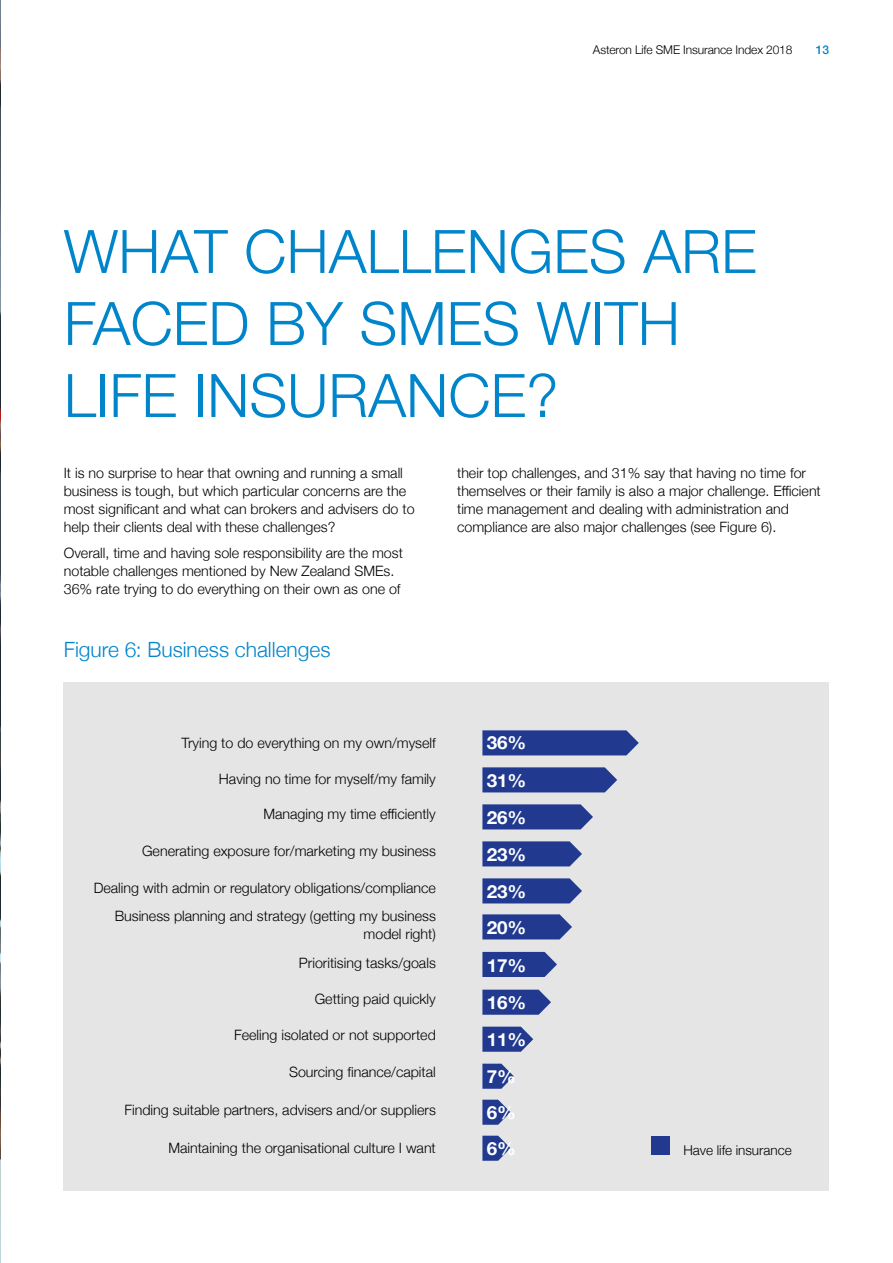
<style>
.page{position:relative;width:893px;height:1263px;background:#fff}
.page>*{position:absolute;margin:0;border:0;box-sizing:border-box;transform-origin:0 0}
.t1{font:300 60px/72px "Helvetica Neue";color:#0085cb}
.t2{font:300 21px "Helvetica Neue";color:#0085cb}
.t3{font:700 18px/36.9px "Helvetica Neue";color:#fff;text-align:justify;scale:1.05 1}
.t4{font:300 14.25px/18px "Helvetica Neue";color:#000}
.t5{font:300 13.5px "Helvetica Neue";color:#000}
.t6{font:300 12px "Helvetica Neue";letter-spacing:-.01em;color:#000}
.t7{font:500 12px "Helvetica Neue";color:#0085cb}
</style>
<div class="page">
<img style="left:0;top:0;width:1px;height:1263px">
<div style="left:64px;top:682px;width:765px;height:509px;background:#e5e5e6"></div>
<svg style="left:482px;top:1027px;width:51px;height:25px"></svg>
<svg style="left:482px;top:952px;width:75px;height:25px;background:#324996"></svg>
<svg style="left:482px;top:990px;width:69px;height:25px;background:#354b97"></svg>
<svg style="left:482px;top:1100px;width:28px;height:25px"></svg>
<svg style="left:482px;top:1064px;width:32px;height:25px"></svg>
<svg style="left:482px;top:1136px;width:28px;height:25px"></svg>
<svg style="left:482px;top:767px;width:135px;height:25px;background:#2c4494"></svg>
<svg style="left:482px;top:804px;width:111px;height:25px;background:#2f4695"></svg>
<svg style="left:482px;top:914px;width:90px;height:25px;background:#314896"></svg>
<svg style="left:482px;top:730px;width:157px;height:25px;background:#2c4393"></svg>
<svg style="left:482px;top:878px;width:100px;height:25px;background:#304795"></svg>
<svg style="left:482px;top:841px;width:100px;height:25px;background:#304795"></svg>
<div style="left:651px;top:1136px;width:19px;height:19px;background:#213a8f"></div>
<p class="t6" style="left:593px;top:40px;width:201px">Asteron Life SME Insurance Index 2018</p>
<p class="t7" style="left:816px;top:40px;width:15px">13</p>
<h1 class="t1" style="left:64px;top:211px;width:694px">WHAT CHALLENGES ARE<br>FACED BY SMES WITH<br>LIFE INSURANCE?</h1>
<p class="t4" style="left:64px;top:463px;width:352px">It is no surprise to hear that owning and running a small business is tough, but which particular concerns are the most significant and what can brokers and advisers do to help their clients deal with these challenges?</p>
<p class="t4" style="left:64px;top:543px;width:341px">Overall, time and having sole responsibility are the most notable challenges mentioned by New Zealand SMEs.<br>36% rate trying to do everything on their own as one of</p>
<h2 class="t2" style="left:64px;top:633px;width:268px">Figure 6: Business challenges</h2>
<p class="t4" style="left:457px;top:463px;width:365px">their top challenges, and 31% say that having no time for themselves or their family is also a major challenge. Efficient time management and dealing with administration and compliance are also major challenges (see Figure 6).</p>
<p class="t4" style="left:181px;top:732px;width:256px">Trying to do everything on my own/myself</p>
<p class="t4" style="left:219px;top:768px;width:218px">Having no time for myself/my family</p>
<p class="t4" style="left:263px;top:804px;width:174px">Managing my time efficiently</p>
<p class="t4" style="left:142px;top:840px;width:295px">Generating exposure for/marketing my business</p>
<p class="t4" style="left:94px;top:878px;width:344px">Dealing with admin or regulatory obligations/compliance</p>
<p class="t4" style="left:115px;top:906px;width:323px;text-align:right">Business planning and strategy (getting my business model right)</p>
<p class="t4" style="left:299px;top:953px;width:138px">Prioritising tasks/goals</p>
<p class="t4" style="left:315px;top:988px;width:123px">Getting paid quickly</p>
<p class="t4" style="left:234px;top:1025px;width:203px">Feeling isolated or not supported</p>
<p class="t4" style="left:289px;top:1062px;width:148px">Sourcing finance/capital</p>
<p class="t4" style="left:124px;top:1100px;width:313px">Finding suitable partners, advisers and/or suppliers</p>
<p class="t4" style="left:168px;top:1137px;width:269px">Maintaining the organisational culture I want</p>
<p class="t3" style="left:487px;top:725px;width:39px">36% 31% 26% 23% 23% 20%</p>
<p class="t3" style="left:487px;top:947px;width:39px;text-align:left">17%<br>16%<br>11%<br>7%<br>6%<br>6%</p>
<p class="t5" style="left:683px;top:1139px;width:110px">Have life insurance</p>
</div>
